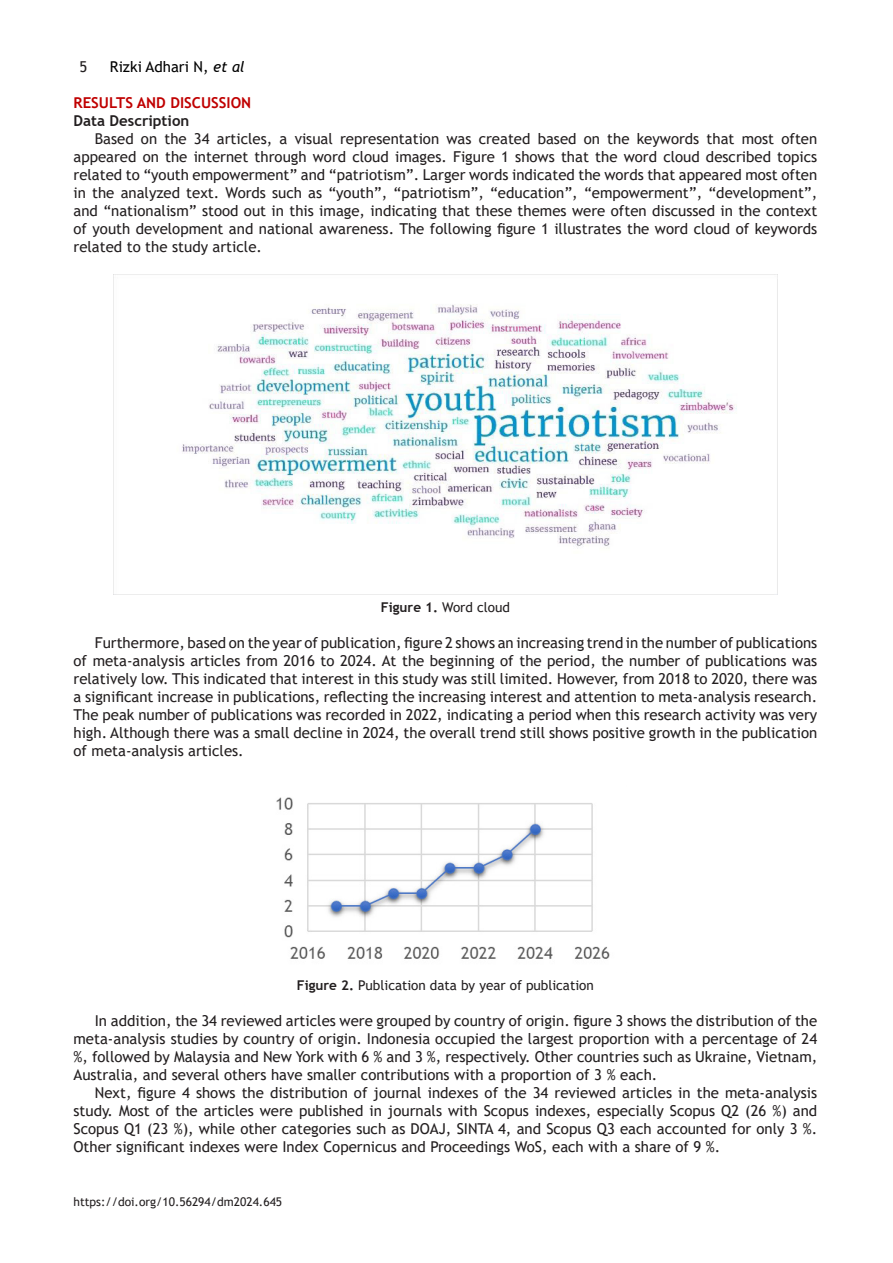
<style>
.page{position:relative;width:893px;height:1263px;background:#fff}
.page>*{position:absolute;margin:0;border:0;box-sizing:border-box;transform-origin:0 0}
.t1{font:15px/18px "Trebuchet MS";color:#231f20;text-align:justify}
.t2{font:700 15px "Trebuchet MS";color:#c00000}
.t3{font:15px "Trebuchet MS";color:#000}
.t4{font:700 15px "Trebuchet MS";color:#231f20}
.t5{font:13.5px "Trebuchet MS";color:#231f20}
.t6{font:12px "Trebuchet MS";color:#231f20}
.s1{font-style:italic}
.s2{font-weight:700}
</style>
<div class="page">
<img style="left:182px;top:304px;width:555px;height:243px">
<img style="left:276px;top:797px;width:334px;height:162px">
<p class="t1" style="left:80px;top:58px;width:9px">5</p>
<p class="t3" style="left:110px;top:57px;width:136px">Rizki Adhari N, <span class="s1">et al</span></p>
<p class="t2" style="left:74px;top:93px;width:179px">RESULTS AND DISCUSSION</p>
<p class="t4" style="left:74px;top:111px;width:117px">Data Description</p>
<p class="t1" style="left:74px;top:130px;width:745px;text-indent:21px">Based on the 34 articles, a visual representation was created based on the keywords that most often appeared on the internet through word cloud images. Figure 1 shows that the word cloud described topics related to “youth empowerment” and “patriotism”. Larger words indicated the words that appeared most often in the analyzed text. Words such as “youth”, “patriotism”, “education”, “empowerment”, “development”, and “nationalism” stood out in this image, indicating that these themes were often discussed in the context of youth development and national awareness. The following figure 1 illustrates the word cloud of keywords related to the study article.</p>
<p class="t5" style="left:381px;top:599px;width:130px"><span class="s2">Figure 1.</span> Word cloud</p>
<p class="t1" style="left:74px;top:634px;width:745px;text-indent:21px">Furthermore, based on the year of publication, figure 2 shows an increasing trend in the number of publications of meta-analysis articles from 2016 to 2024. At the beginning of the period, the number of publications was relatively low. This indicated that interest in this study was still limited. However, from 2018 to 2020, there was a significant increase in publications, reflecting the increasing interest and attention to meta-analysis research.<br>The peak number of publications was recorded in 2022, indicating a period when this research activity was very high. Although there was a small decline in 2024, the overall trend still shows positive growth in the publication of meta-analysis articles.</p>
<p class="t5" style="left:297px;top:977px;width:298px"><span class="s2">Figure 2.</span> Publication data by year of publication</p>
<p class="t1" style="left:74px;top:1012px;width:745px;text-indent:21px">In addition, the 34 reviewed articles were grouped by country of origin. figure 3 shows the distribution of the meta-analysis studies by country of origin. Indonesia occupied the largest proportion with a percentage of 24 %, followed by Malaysia and New York with 6 % and 3 %, respectively. Other countries such as Ukraine, Vietnam, Australia, and several others have smaller contributions with a proportion of 3 % each.</p>
<p class="t1" style="left:74px;top:1084px;width:745px;text-indent:21px">Next, figure 4 shows the distribution of journal indexes of the 34 reviewed articles in the meta-analysis study. Most of the articles were published in journals with Scopus indexes, especially Scopus Q2 (26 %) and Scopus Q1 (23 %), while other categories such as DOAJ, SINTA 4, and Scopus Q3 each accounted for only 3 %.<br>Other significant indexes were Index Copernicus and Proceedings WoS, each with a share of 9 %.</p>
<p class="t6" style="left:74px;top:1194px;width:210px">https://doi.org/10.56294/dm2024.645</p>
</div>
